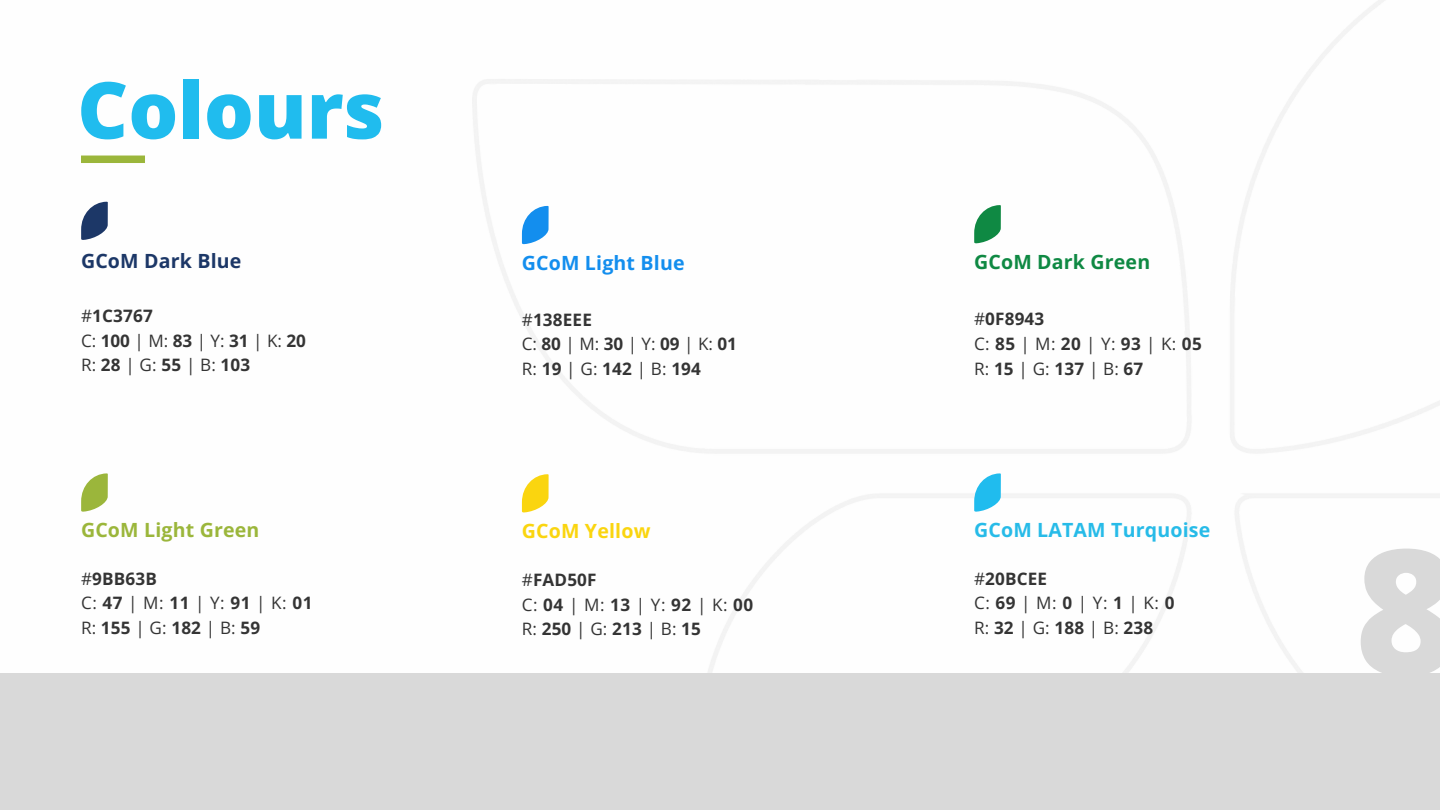
<style>
.page{position:relative;width:1440px;height:810px;background:#fff}
.page>*{position:absolute;margin:0;border:0;box-sizing:border-box;transform-origin:0 0}
.t1{font:800 174.3px "Open Sans";color:#d9d9d9}
.t2{font:800 78.7px "Open Sans";color:#20bcee}
.t3{font:700 19.6px "Open Sans";letter-spacing:.01em;color:#27bbe8}
.t4{font:700 19.6px "Open Sans";letter-spacing:.01em;color:#9bb63b}
.t5{font:700 19.6px "Open Sans";letter-spacing:.01em;color:#138eee}
.t6{font:700 19.6px "Open Sans";letter-spacing:.01em;color:#0f8943}
.t7{font:700 19.6px "Open Sans";letter-spacing:.01em;color:#1c3767}
.t8{font:700 19.6px "Open Sans";letter-spacing:.01em;color:#fad50f}
.t9{font:700 17.1px/24.6px "Open Sans";letter-spacing:.01em;color:#343434}
.t10{font:17.1px/24.8px "Open Sans";color:#343434}
.s1{font-weight:400}
.s2{font-weight:700}
</style>
<div class="page">
<div style="left:81px;top:156px;width:64px;height:7px;background:#9bb63b"></div>
<div style="left:0;top:673px;width:1440px;height:137px;background:#d9d9d9"></div>
<svg style="left:81px;top:202px;width:27px;height:38px"></svg>
<svg style="left:522px;top:206px;width:27px;height:38px"></svg>
<svg style="left:974px;top:205px;width:27px;height:38px"></svg>
<svg style="left:81px;top:473px;width:27px;height:39px"></svg>
<svg style="left:522px;top:474px;width:27px;height:39px"></svg>
<svg style="left:974px;top:473px;width:27px;height:39px"></svg>
<h2 class="t2" style="left:77px;top:55px;width:309px">Colours</h2>
<p class="t7" style="left:81px;top:247px;width:162px">GCoM Dark Blue</p>
<p class="t5" style="left:522px;top:249px;width:164px">GCoM Light Blue</p>
<p class="t6" style="left:974px;top:248px;width:178px">GCoM Dark Green</p>
<p class="t9" style="left:81px;top:303px;width:227px"><span class="s1">#</span>1C3767<br><span class="s1">C:</span>100<span class="s1">|M:</span>83<span class="s1">|Y:</span>31<span class="s1">|K:</span>20<br><span class="s1">R:</span> 28 <span class="s1">| G:</span> 55 <span class="s1">| B:</span> 103</p>
<p class="t9" style="left:522px;top:308px;width:217px;line-height:24.2px"><span class="s1">#</span>138EEE<br><span class="s1">C:</span>80<span class="s1">|M:</span>30<span class="s1">|Y:</span>09<span class="s1">|K:</span>01<br><span class="s1">R:</span> 19 <span class="s1">| G:</span> 142 <span class="s1">| B:</span> 194</p>
<p class="t9" style="left:974px;top:307px;width:229px"><span class="s1">#</span>0F8943<br><span class="s1">C:</span>85<span class="s1">|M:</span>20<span class="s1">|Y:</span>93<span class="s1">|K:</span>05<br><span class="s1">R:</span> 15 <span class="s1">| G:</span> 137 <span class="s1">| B:</span> 67</p>
<p class="t4" style="left:81px;top:516px;width:180px">GCoM Light Green</p>
<p class="t8" style="left:522px;top:517px;width:130px">GCoM Yellow</p>
<p class="t3" style="left:974px;top:516px;width:238px">GCoM LATAM Turquoise</p>
<p class="t9" style="left:81px;top:566px;width:233px"><span class="s1">#</span>9BB63B<br><span class="s1">C:</span>47<span class="s1">|M:</span>11<span class="s1">|Y:</span>91<span class="s1">|K:</span>01<br><span class="s1">R:</span> 155 <span class="s1">| G:</span> 182 <span class="s1">| B:</span> 59</p>
<p class="t9" style="left:522px;top:567px;width:233px"><span class="s1">#</span>FAD50F<br><span class="s1">C:</span>04<span class="s1">|M:</span>13<span class="s1">|Y:</span>92<span class="s1">|K:</span>00<br><span class="s1">R:</span> 250 <span class="s1">| G:</span> 213 <span class="s1">| B:</span> 15</p>
<p class="t10" style="left:974px;top:566px;width:202px">#<span class="s2">20BCEE<br></span>C:<span class="s2">69</span>|M:<span class="s2">0</span>|Y:<span class="s2">1</span>|K:<span class="s2">0<br></span>R: <span class="s2">32</span> | G: <span class="s2">188</span> | B: <span class="s2">238</span></p>
<h1 class="t1" style="left:1355px;top:489px;width:103px">8</h1>
</div>
